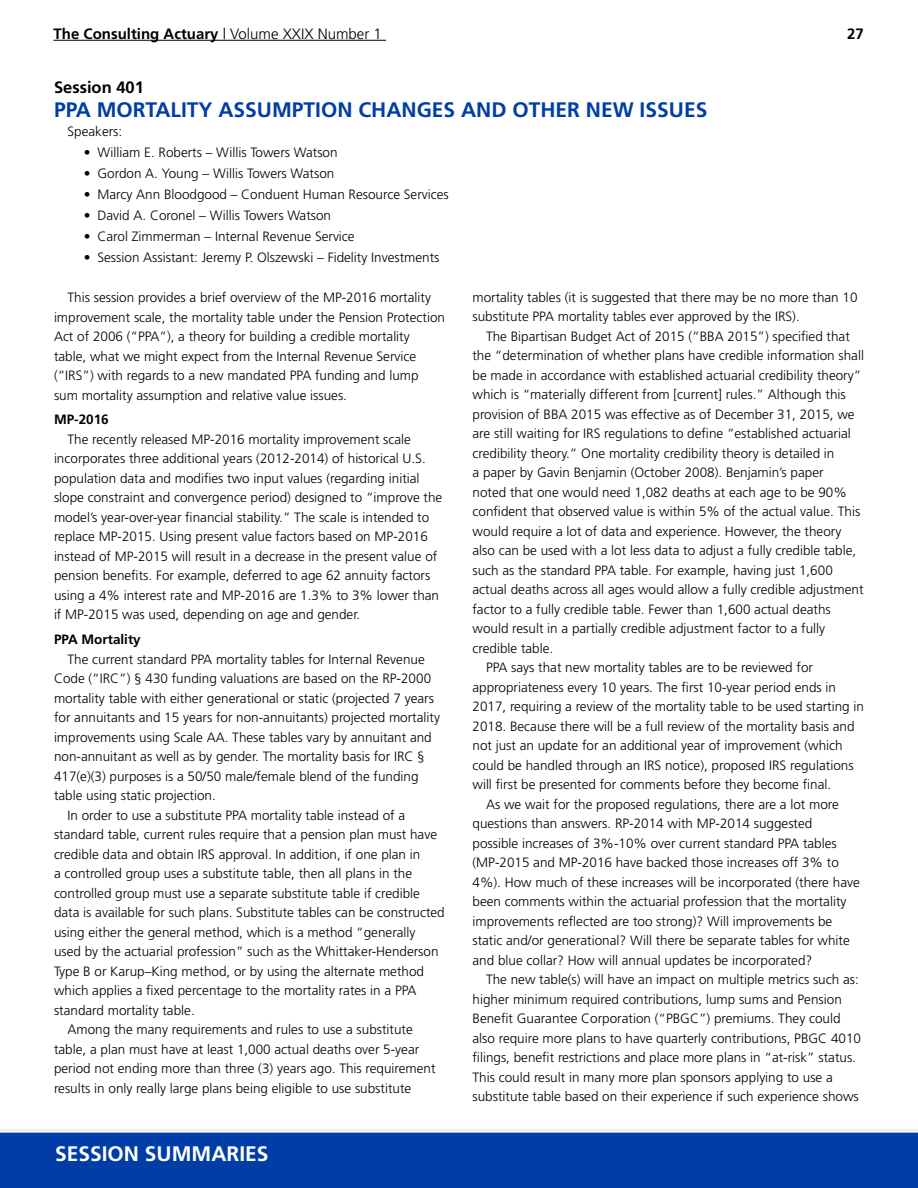
<style>
.page{position:relative;width:918px;height:1188px;background:#fff}
.page>*{position:absolute;margin:0;border:0;box-sizing:border-box;transform-origin:0 0}
.t1{font:700 21px "Frutiger";color:#003da6}
.t2{font:700 21px "Frutiger";color:#fff}
.t3{font:700 16.5px "Frutiger";color:#000}
.t4{font:700 15px "Frutiger";color:#000}
.t5{font:300 13.5px/19.5px "Frutiger";color:#000}
.t6{font:700 13.5px "Frutiger";color:#000}
.s1{font-weight:300}
</style>
<div class="page">
<div style="left:0;top:1126px;width:918px;height:62px;background:#000;opacity:.45"></div>
<div style="left:0;top:1132px;width:918px;height:56px;background:#003da6"></div>
<hr style="left:54px;top:40px;width:332px;height:1px;background:#000">
<p class="t4" style="left:54px;top:25px;width:330px">The Consulting Actuary <span class="s1">| Volume XXIX Number 1</span></p>
<p class="t4" style="left:847px;top:25px;width:18px">27</p>
<p class="t3" style="left:54px;top:77px;width:91px">Session 401</p>
<h1 class="t1" style="left:54px;top:97px;width:655px">PPA MORTALITY ASSUMPTION CHANGES AND OTHER NEW ISSUES</h1>
<p class="t5" style="left:68px;top:122px;width:56px">Speakers:</p>
<p class="t5" style="left:84px;top:143px;width:255px">• William E. Roberts – Willis Towers Watson</p>
<p class="t5" style="left:84px;top:164px;width:252px">• Gordon A. Young – Willis Towers Watson</p>
<p class="t5" style="left:84px;top:185px;width:366px">• Marcy Ann Bloodgood – Conduent Human Resource Services</p>
<p class="t5" style="left:84px;top:206px;width:249px">• David A. Coronel – Willis Towers Watson</p>
<p class="t5" style="left:84px;top:227px;width:272px">• Carol Zimmerman – Internal Revenue Service</p>
<p class="t5" style="left:84px;top:248px;width:357px">• Session Assistant: Jeremy P. Olszewski – Fidelity Investments</p>
<p class="t5" style="left:54px;top:288px;width:393px;text-indent:14px">This session provides a brief overview of the MP-2016 mortality improvement scale, the mortality table under the Pension Protection Act of 2006 (“PPA”), a theory for building a credible mortality table, what we might expect from the Internal Revenue Service (“IRS”) with regards to a new mandated PPA funding and lump sum mortality assumption and relative value issues.</p>
<p class="t6" style="left:54px;top:412px;width:56px">MP-2016</p>
<p class="t5" style="left:54px;top:429px;width:390px;text-indent:14px">The recently released MP-2016 mortality improvement scale incorporates three additional years (2012-2014) of historical U.S. population data and modifies two input values (regarding initial slope constraint and convergence period) designed to “improve the model’s year-over-year financial stability.” The scale is intended to replace MP-2015. Using present value factors based on MP-2016 instead of MP-2015 will result in a decrease in the present value of pension benefits. For example, deferred to age 62 annuity factors using a 4% interest rate and MP-2016 are 1.3% to 3% lower than if MP-2015 was used, depending on age and gender.</p>
<p class="t6" style="left:54px;top:632px;width:88px">PPA Mortality</p>
<p class="t5" style="left:68px;top:649px;width:359px">The current standard PPA mortality tables for Internal Revenue</p>
<p class="t5" style="left:54px;top:669px;width:379px">Code (“IRC”) § 430 funding valuations are based on the RP-2000</p>
<p class="t5" style="left:54px;top:688px;width:381px">mortality table with either generational or static (projected 7 years</p>
<p class="t5" style="left:54px;top:708px;width:388px">for annuitants and 15 years for non-annuitants) projected mortality</p>
<p class="t5" style="left:54px;top:727px;width:379px">improvements using Scale AA. These tables vary by annuitant and</p>
<p class="t5" style="left:54px;top:747px;width:372px">non-annuitant as well as by gender. The mortality basis for IRC §</p>
<p class="t5" style="left:54px;top:766px;width:366px">417(e)(3) purposes is a 50/50 male/female blend of the funding</p>
<p class="t5" style="left:54px;top:786px;width:163px">table using static projection.</p>
<p class="t5" style="left:68px;top:805px;width:339px">In order to use a substitute PPA mortality table instead of a</p>
<p class="t5" style="left:54px;top:825px;width:385px">standard table, current rules require that a pension plan must have</p>
<p class="t5" style="left:54px;top:844px;width:368px">credible data and obtain IRS approval. In addition, if one plan in</p>
<p class="t5" style="left:54px;top:864px;width:360px">a controlled group uses a substitute table, then all plans in the</p>
<p class="t5" style="left:54px;top:883px;width:368px">controlled group must use a separate substitute table if credible</p>
<p class="t5" style="left:54px;top:903px;width:392px">data is available for such plans. Substitute tables can be constructed</p>
<p class="t5" style="left:54px;top:922px;width:363px">using either the general method, which is a method “generally</p>
<p class="t5" style="left:54px;top:942px;width:386px">used by the actuarial profession” such as the Whittaker-Henderson</p>
<p class="t5" style="left:54px;top:961px;width:372px">Type B or Karup–King method, or by using the alternate method</p>
<p class="t5" style="left:54px;top:981px;width:364px">which applies a fixed percentage to the mortality rates in a PPA</p>
<p class="t5" style="left:54px;top:1000px;width:142px">standard mortality table.</p>
<p class="t5" style="left:68px;top:1020px;width:347px">Among the many requirements and rules to use a substitute</p>
<p class="t5" style="left:54px;top:1039px;width:367px">table, a plan must have at least 1,000 actual deaths over 5-year</p>
<p class="t5" style="left:54px;top:1059px;width:383px">period not ending more than three (3) years ago. This requirement</p>
<p class="t5" style="left:54px;top:1078px;width:359px">results in only really large plans being eligible to use substitute</p>
<p class="t5" style="left:472px;top:287px;width:387px">mortality tables (it is suggested that there may be no more than 10 substitute PPA mortality tables ever approved by the IRS).</p>
<p class="t5" style="left:486px;top:326px;width:365px">The Bipartisan Budget Act of 2015 (“BBA 2015”) specified that</p>
<p class="t5" style="left:472px;top:346px;width:393px">the “determination of whether plans have credible information shall</p>
<p class="t5" style="left:472px;top:365px;width:390px">be made in accordance with established actuarial credibility theory”</p>
<p class="t5" style="left:472px;top:385px;width:375px">which is “materially different from [current] rules.” Although this</p>
<p class="t5" style="left:472px;top:404px;width:384px">provision of BBA 2015 was effective as of December 31, 2015, we</p>
<p class="t5" style="left:472px;top:424px;width:380px">are still waiting for IRS regulations to define “established actuarial</p>
<p class="t5" style="left:472px;top:443px;width:363px">credibility theory.” One mortality credibility theory is detailed in</p>
<p class="t5" style="left:472px;top:463px;width:353px">a paper by Gavin Benjamin (October 2008). Benjamin’s paper</p>
<p class="t5" style="left:472px;top:482px;width:376px">noted that one would need 1,082 deaths at each age to be 90%</p>
<p class="t5" style="left:472px;top:502px;width:389px">confident that observed value is within 5% of the actual value. This</p>
<p class="t5" style="left:472px;top:521px;width:370px">would require a lot of data and experience. However, the theory</p>
<p class="t5" style="left:472px;top:541px;width:385px">also can be used with a lot less data to adjust a fully credible table,</p>
<p class="t5" style="left:472px;top:560px;width:362px">such as the standard PPA table. For example, having just 1,600</p>
<p class="t5" style="left:472px;top:580px;width:393px">actual deaths across all ages would allow a fully credible adjustment</p>
<p class="t5" style="left:472px;top:599px;width:360px">factor to a fully credible table. Fewer than 1,600 actual deaths</p>
<p class="t5" style="left:472px;top:619px;width:354px">would result in a partially credible adjustment factor to a fully</p>
<p class="t5" style="left:472px;top:638px;width:82px">credible table.</p>
<p class="t5" style="left:486px;top:658px;width:329px">PPA says that new mortality tables are to be reviewed for</p>
<p class="t5" style="left:472px;top:677px;width:365px">appropriateness every 10 years. The first 10-year period ends in</p>
<p class="t5" style="left:472px;top:697px;width:393px">2017, requiring a review of the mortality table to be used starting in</p>
<p class="t5" style="left:472px;top:716px;width:384px">2018. Because there will be a full review of the mortality basis and</p>
<p class="t5" style="left:472px;top:736px;width:372px">not just an update for an additional year of improvement (which</p>
<p class="t5" style="left:472px;top:755px;width:383px">could be handled through an IRS notice), proposed IRS regulations</p>
<p class="t5" style="left:472px;top:775px;width:360px">will first be presented for comments before they become final.</p>
<p class="t5" style="left:486px;top:794px;width:354px">As we wait for the proposed regulations, there are a lot more</p>
<p class="t5" style="left:472px;top:814px;width:341px">questions than answers. RP-2014 with MP-2014 suggested</p>
<p class="t5" style="left:472px;top:833px;width:366px">possible increases of 3%-10% over current standard PPA tables</p>
<p class="t5" style="left:472px;top:853px;width:368px">(MP-2015 and MP-2016 have backed those increases off 3% to</p>
<p class="t5" style="left:472px;top:872px;width:389px">4%). How much of these increases will be incorporated (there have</p>
<p class="t5" style="left:472px;top:892px;width:376px">been comments within the actuarial profession that the mortality</p>
<p class="t5" style="left:472px;top:911px;width:361px">improvements reflected are too strong)? Will improvements be</p>
<p class="t5" style="left:472px;top:931px;width:379px">static and/or generational? Will there be separate tables for white</p>
<p class="t5" style="left:472px;top:950px;width:341px">and blue collar? How will annual updates be incorporated?</p>
<p class="t5" style="left:486px;top:970px;width:374px">The new table(s) will have an impact on multiple metrics such as:</p>
<p class="t5" style="left:472px;top:989px;width:371px">higher minimum required contributions, lump sums and Pension</p>
<p class="t5" style="left:472px;top:1009px;width:370px">Benefit Guarantee Corporation (“PBGC”) premiums. They could</p>
<p class="t5" style="left:472px;top:1028px;width:390px">also require more plans to have quarterly contributions, PBGC 4010</p>
<p class="t5" style="left:472px;top:1048px;width:385px">filings, benefit restrictions and place more plans in “at-risk” status.</p>
<p class="t5" style="left:472px;top:1067px;width:362px">This could result in many more plan sponsors applying to use a</p>
<p class="t5" style="left:472px;top:1087px;width:388px">substitute table based on their experience if such experience shows</p>
<h1 class="t2" style="left:55px;top:1141px;width:215px">SESSION SUMMARIES</h1>
</div>
